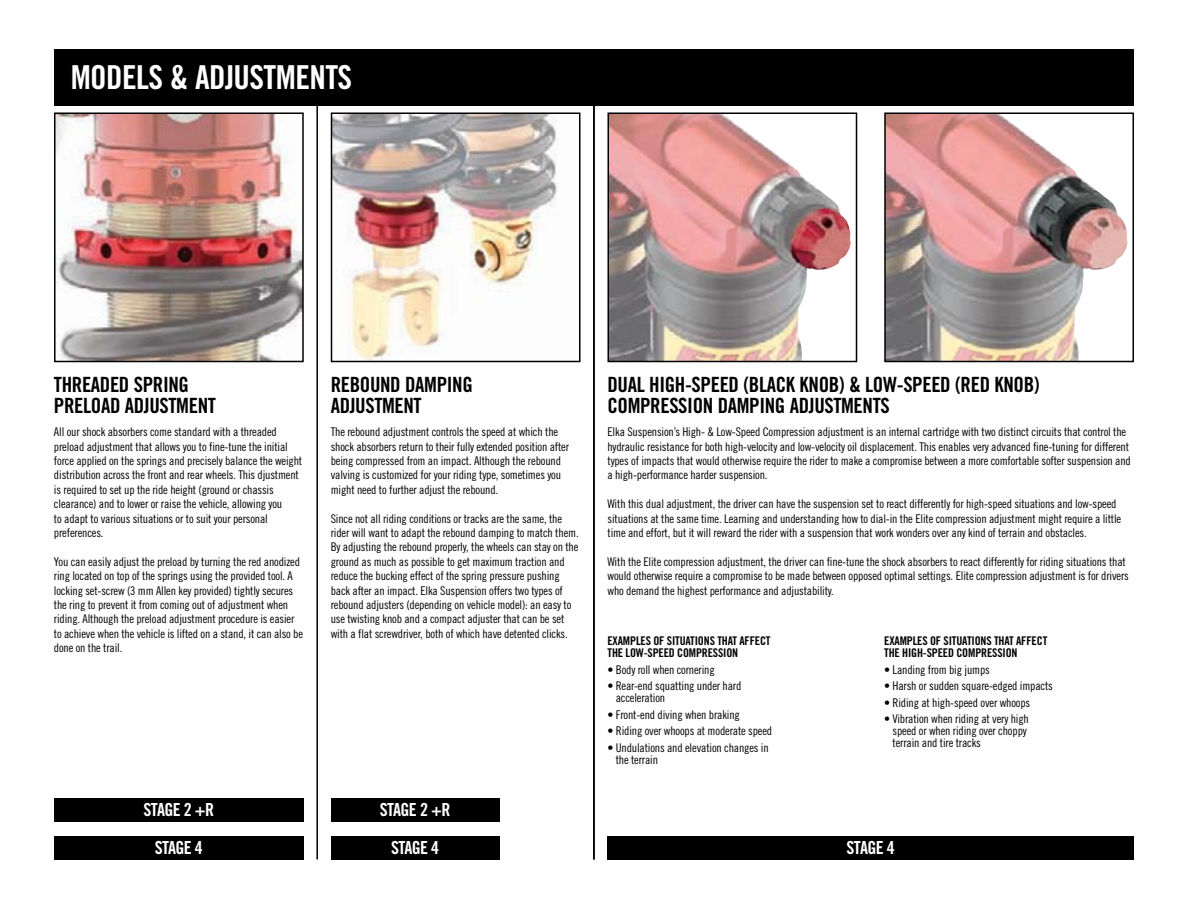
<style>
.page{position:relative;width:1188px;height:918px;background:#fff}
.page>*{position:absolute;margin:0;border:0;box-sizing:border-box;transform-origin:0 0}
.t1{font:33px "Trade Gothic Bold Cond Twenty";letter-spacing:-.02em;color:#fff}
.t2{font:21px/21px "Trade Gothic Bold Cond Twenty";letter-spacing:-.02em;color:#000}
.t3{font:18px "Trade Gothic Bold Cond Twenty";letter-spacing:-.035em;color:#fff}
.t4{font:12px/14.4px "Trade Gothic Cond Eighteen";letter-spacing:-.015em;color:#000}
.t5{font:12px/12px "Trade Gothic Bold Cond Twenty";letter-spacing:-.015em;color:#000}
</style>
<div class="page">
<img style="left:57px;top:115px;width:244px;height:244px">
<div style="left:54px;top:112px;width:250px;height:250px;border:2px solid #000"></div>
<hr style="left:316px;top:103px;width:2px;height:756px;background:#000">
<hr style="left:593px;top:104px;width:2px;height:756px;background:#000">
<img style="left:334px;top:115px;width:224px;height:244px">
<div style="left:331px;top:112px;width:249px;height:250px;border:2px solid #000"></div>
<img style="left:611px;top:115px;width:240px;height:244px">
<div style="left:608px;top:112px;width:249px;height:250px;border:2px solid #000"></div>
<img style="left:887px;top:115px;width:241px;height:244px">
<div style="left:884px;top:112px;width:250px;height:250px;border:2px solid #000"></div>
<div style="left:54px;top:50px;width:1080px;height:56px;background:#000"></div>
<div style="left:331px;top:836px;width:168px;height:24px;background:#000"></div>
<div style="left:607px;top:836px;width:527px;height:24px;background:#000"></div>
<div style="left:331px;top:798px;width:168px;height:24px;background:#000"></div>
<div style="left:54px;top:836px;width:250px;height:24px;background:#000"></div>
<div style="left:54px;top:798px;width:250px;height:24px;background:#000"></div>
<h1 class="t1" style="left:71px;top:58px;width:283px">MODELS &amp; ADJUSTMENTS</h1>
<h2 class="t2" style="left:54px;top:373px;width:163px">THREADED SPRING<br>PRELOAD ADJUSTMENT</h2>
<h2 class="t2" style="left:331px;top:373px;width:144px">REBOUND DAMPING<br>ADJUSTMENT</h2>
<h2 class="t2" style="left:607px;top:373px;width:434px">DUAL HIGH-SPEED (BLACK KNOB) &amp; LOW-SPEED (RED KNOB)<br>COMPRESSION DAMPING ADJUSTMENTS</h2>
<p class="t4" style="left:54px;top:425px;width:250px">All our shock absorbers come standard with a threaded preload adjustment that allows you to fine-tune the initial force applied on the springs and precisely balance the weight distribution across the front and rear wheels. This djustment is required to set up the ride height (ground or chassis clearance) and to lower or raise the vehicle, allowing you<br>to adapt to various situations or to suit your personal preferences.</p>
<p class="t4" style="left:54px;top:554px;width:251px">You can easily adjust the preload by turning the red anodized ring located on top of the springs using the provided tool. A locking set-screw (3 mm Allen key provided) tightly secures the ring to prevent it from coming out of adjustment when riding. Although the preload adjustment procedure is easier to achieve when the vehicle is lifted on a stand, it can also be done on the trail.</p>
<p class="t4" style="left:331px;top:425px;width:240px">The rebound adjustment controls the speed at which the shock absorbers return to their fully extended position after being compressed from an impact. Although the rebound valving is customized for your riding type, sometimes you might need to further adjust the rebound.</p>
<p class="t4" style="left:331px;top:511px;width:250px">Since not all riding conditions or tracks are the same, the rider will want to adapt the rebound damping to match them.<br>By adjusting the rebound properly, the wheels can stay on the ground as much as possible to get maximum traction and reduce the bucking effect of the spring pressure pushing back after an impact. Elka Suspension offers two types of rebound adjusters (depending on vehicle model): an easy to use twisting knob and a compact adjuster that can be set with a flat screwdriver, both of which have detented clicks.</p>
<p class="t4" style="left:607px;top:425px;width:525px">Elka Suspension’s High- &amp; Low-Speed Compression adjustment is an internal cartridge with two distinct circuits that control the hydraulic resistance for both high-velocity and low-velocity oil displacement. This enables very advanced fine-tuning for different types of impacts that would otherwise require the rider to make a compromise between a more comfortable softer suspension and a high-performance harder suspension.</p>
<p class="t4" style="left:607px;top:497px;width:515px">With this dual adjustment, the driver can have the suspension set to react differently for high-speed situations and low-speed situations at the same time. Learning and understanding how to dial-in the Elite compression adjustment might require a little time and effort, but it will reward the rider with a suspension that work wonders over any kind of terrain and obstacles.</p>
<p class="t4" style="left:607px;top:554px;width:523px">With the Elite compression adjustment, the driver can fine-tune the shock absorbers to react differently for riding situations that would otherwise require a compromise to be made between opposed optimal settings. Elite compression adjustment is for drivers who demand the highest performance and adjustability.</p>
<p class="t5" style="left:607px;top:635px;width:165px">EXAMPLES OF SITUATIONS THAT AFFECT<br>THE LOW-SPEED COMPRESSION</p>
<p class="t4" style="left:607px;top:662px;width:109px">• Body roll when cornering</p>
<p class="t4" style="left:616px;top:680px;width:127px;line-height:12px;text-indent:-8px">• Rear-end squatting under hard acceleration</p>
<p class="t4" style="left:608px;top:707px;width:134px">• Front-end diving when braking</p>
<p class="t4" style="left:608px;top:724px;width:166px">• Riding over whoops at moderate speed</p>
<p class="t4" style="left:616px;top:742px;width:155px;line-height:12px;text-indent:-8px">• Undulations and elevation changes in the terrain</p>
<p class="t5" style="left:884px;top:635px;width:165px">EXAMPLES OF SITUATIONS THAT AFFECT<br>THE HIGH-SPEED COMPRESSION</p>
<p class="t4" style="left:884px;top:662px;width:107px">• Landing from big jumps</p>
<p class="t4" style="left:884px;top:679px;width:170px">• Harsh or sudden square-edged impacts</p>
<p class="t4" style="left:884px;top:695px;width:147px">• Riding at high-speed over whoops</p>
<p class="t4" style="left:892px;top:713px;width:138px;line-height:12px;text-indent:-8px">• Vibration when riding at very high speed or when riding over choppy terrain and tire tracks</p>
<h3 class="t3" style="left:144px;top:799px;width:72px">STAGE 2 +R</h3>
<h3 class="t3" style="left:380px;top:799px;width:72px">STAGE 2 +R</h3>
<h3 class="t3" style="left:155px;top:837px;width:50px">STAGE 4</h3>
<h3 class="t3" style="left:391px;top:837px;width:50px">STAGE 4</h3>
<h3 class="t3" style="left:847px;top:837px;width:50px">STAGE 4</h3>
</div>
